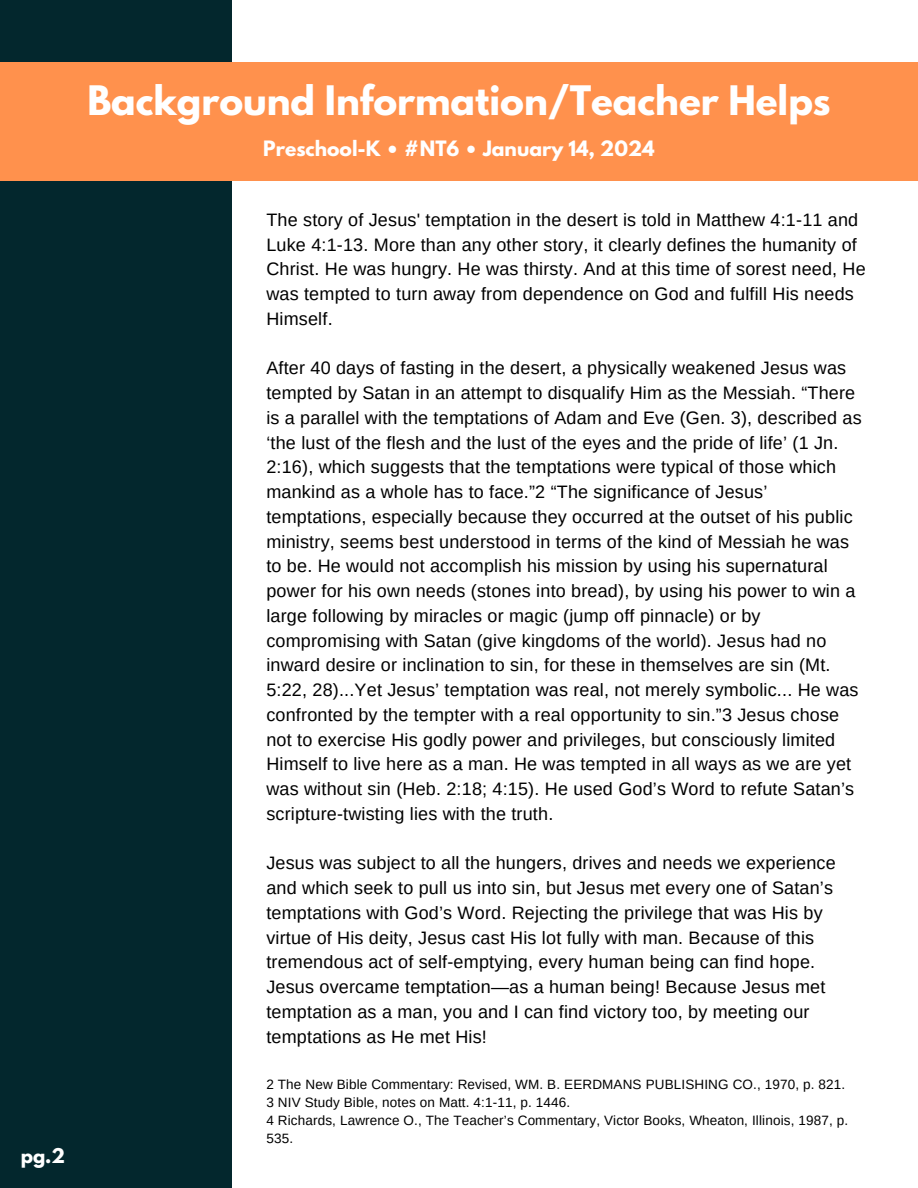
<style>
.page{position:relative;width:918px;height:1188px;background:#fff}
.page>*{position:absolute;margin:0;border:0;box-sizing:border-box;transform-origin:0 0}
.t1{font:700 36px "League Spartan";color:#fff}
.t2{font:700 18.75px "League Spartan";color:#fff}
.t3{font:18px/24.8px "Arimo";letter-spacing:.01em;color:#000}
.t4{font:700 18px "League Spartan";color:#fff}
.t5{font:13.5px/18px "Arimo";letter-spacing:.01em;color:#000}
</style>
<div class="page">
<div style="left:0;top:0;width:231px;height:1188px;background:#03272d"></div>
<div style="left:0;top:62px;width:918px;height:118px;background:#ff914d"></div>
<p class="t4" style="left:21px;top:1146px;width:46px">pg.2</p>
<p class="t1" style="left:87px;top:83px;width:745px">Background Information/Teacher Helps</p>
<p class="t2" style="left:263px;top:139px;width:393px">Preschool-K • #NT6 • January 14, 2024</p>
<p class="t3" style="left:266px;top:207px;width:601px">The story of Jesus' temptation in the desert is told in Matthew 4:1-11 and Luke 4:1-13. More than any other story, it clearly defines the humanity of Christ. He was hungry. He was thirsty. And at this time of sorest need, He was tempted to turn away from dependence on God and fulfill His needs Himself.</p>
<p class="t3" style="left:266px;top:356px;width:597px">After 40 days of fasting in the desert, a physically weakened Jesus was tempted by Satan in an attempt to disqualify Him as the Messiah. “There is a parallel with the temptations of Adam and Eve (Gen. 3), described as ‘the lust of the flesh and the lust of the eyes and the pride of life’ (1 Jn.<br>2:16), which suggests that the temptations were typical of those which mankind as a whole has to face.”2 “The significance of Jesus’ temptations, especially because they occurred at the outset of his public ministry, seems best understood in terms of the kind of Messiah he was to be. He would not accomplish his mission by using his supernatural power for his own needs (stones into bread), by using his power to win a large following by miracles or magic (jump off pinnacle) or by compromising with Satan (give kingdoms of the world). Jesus had no inward desire or inclination to sin, for these in themselves are sin (Mt.<br>5:22, 28)...Yet Jesus’ temptation was real, not merely symbolic... He was confronted by the tempter with a real opportunity to sin.”3 Jesus chose not to exercise His godly power and privileges, but consciously limited Himself to live here as a man. He was tempted in all ways as we are yet was without sin (Heb. 2:18; 4:15). He used God’s Word to refute Satan’s scripture-twisting lies with the truth.</p>
<p class="t3" style="left:266px;top:851px;width:571px">Jesus was subject to all the hungers, drives and needs we experience and which seek to pull us into sin, but Jesus met every one of Satan’s temptations with God’s Word. Rejecting the privilege that was His by virtue of His deity, Jesus cast His lot fully with man. Because of this tremendous act of self-emptying, every human being can find hope.<br>Jesus overcame temptation—as a human being! Because Jesus met temptation as a man, you and I can find victory too, by meeting our temptations as He met His!</p>
<p class="t5" style="left:266px;top:1075px;width:580px">2 The New Bible Commentary: Revised, WM. B. EERDMANS PUBLISHING CO., 1970, p. 821.</p>
<p class="t5" style="left:266px;top:1093px;width:305px">3 NIV Study Bible, notes on Matt. 4:1-11, p. 1446.</p>
<p class="t5" style="left:266px;top:1111px;width:583px">4 Richards, Lawrence O., The Teacher’s Commentary, Victor Books, Wheaton, Illinois, 1987, p.<br>535.</p>
</div>
